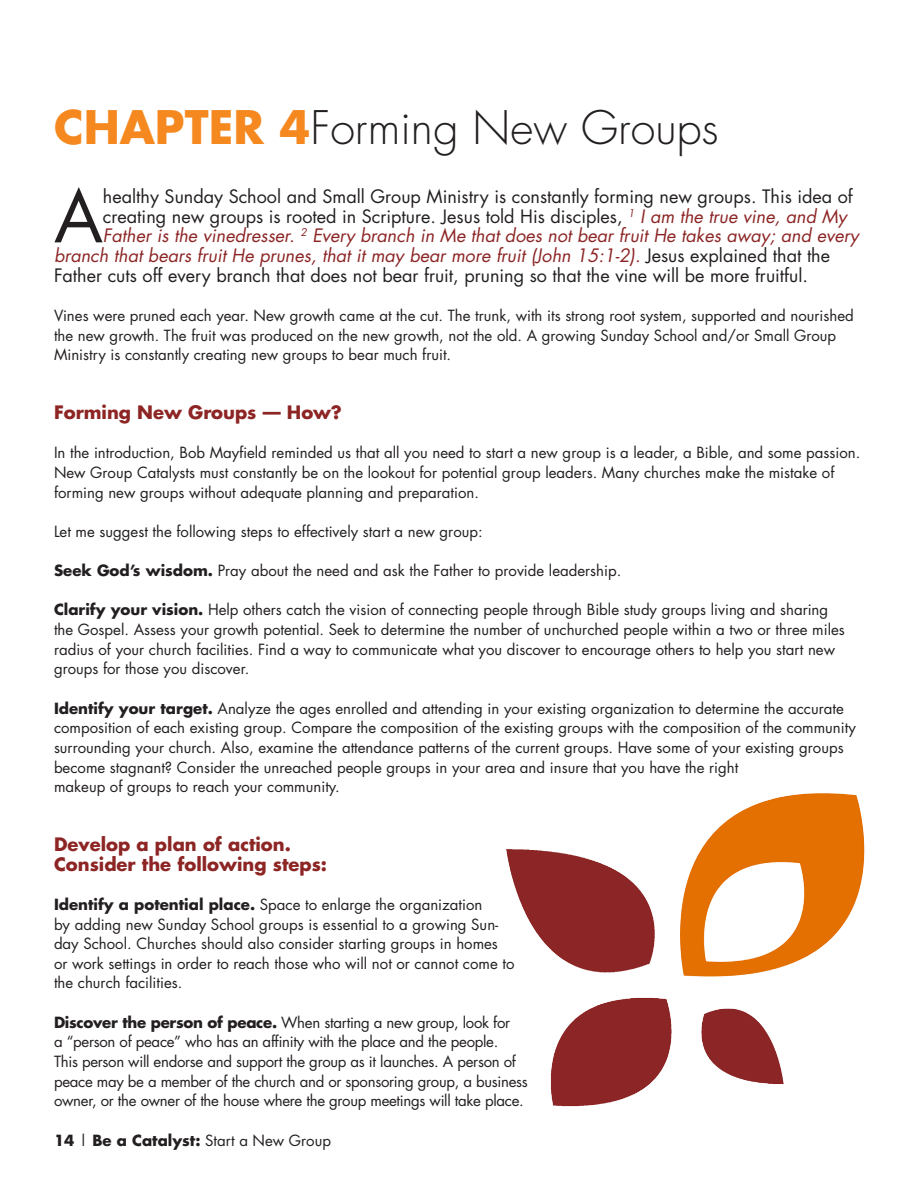
<style>
.page{position:relative;width:918px;height:1188px;background:#fff}
.page>*{position:absolute;margin:0;border:0;box-sizing:border-box;transform-origin:0 0}
.t1{font:70.05px "Futura";color:#231f20}
.t2{font:300 45px "Futura";color:#231f20}
.t3{font:18px "Futura";color:#231f20}
.t4{font:italic 18px "Futura";color:#8c2525}
.t5{font:700 18px/19.6px "Futura";color:#8c2524}
.t6{font:15px/19.6px "Futura";color:#231f20}
.t7{font:15px/19.6px "Futura";letter-spacing:-.02em;color:#231f20}
.s1{font-weight:700;color:#f5881f}
.s2{font-style:italic;color:#8c2525}
.s3{font-style:normal;color:#231f20}
.s4{font-weight:700}
</style>
<div class="page">
<img style="left:506px;top:793px;width:359px;height:314px">
<p class="t2" style="left:54px;top:99px;width:666px"><span class="s1">CHAPTER 4</span>Forming New Groups</p>
<p class="t1" style="left:54px;top:168px;width:50px">A</p>
<p class="t3" style="left:103px;top:184px;width:751px">healthy Sunday School and Small Group Ministry is constantly forming new groups. This idea of</p>
<p class="t3" style="left:103px;top:204px;width:745px">creating new groups is rooted in Scripture. Jesus told His disciples, <sup>1</sup> <span class="s2">I am the true vine, and My</span></p>
<p class="t4" style="left:103px;top:223px;width:757px">Father is the vinedresser. <sup>2</sup> Every branch in Me that does not bear fruit He takes away; and every</p>
<p class="t4" style="left:54px;top:243px;width:778px">branch that bears fruit He prunes, that it may bear more fruit (John 15:1-2). <span class="s3">Jesus explained that the</span></p>
<p class="t3" style="left:54px;top:263px;width:756px">Father cuts off every branch that does not bear fruit, pruning so that the vine will be more fruitful.</p>
<p class="t6" style="left:54px;top:305px;width:801px">Vines were pruned each year. New growth came at the cut. The trunk, with its strong root system, supported and nourished the new growth. The fruit was produced on the new growth, not the old. A growing Sunday School and/or Small Group<br>Ministry is constantly creating new groups to bear much fruit.</p>
<p class="t5" style="left:54px;top:402px;width:289px">Forming New Groups — How?</p>
<p class="t6" style="left:54px;top:443px;width:808px">In the introduction, Bob Mayfield reminded us that all you need to start a new group is a leader, a Bible, and some passion.<br>New Group Catalysts must constantly be on the lookout for potential group leaders. Many churches make the mistake of forming new groups without adequate planning and preparation.</p>
<p class="t6" style="left:54px;top:521px;width:430px">Let me suggest the following steps to effectively start a new group:</p>
<p class="t6" style="left:54px;top:561px;width:569px"><span class="s4">Seek God’s wisdom.</span> Pray about the need and ask the Father to provide leadership.</p>
<p class="t6" style="left:54px;top:600px;width:792px"><span class="s4">Clarify your vision.</span> Help others catch the vision of connecting people through Bible study groups living and sharing the Gospel. Assess your growth potential. Seek to determine the number of unchurched people within a two or three miles radius of your church facilities. Find a way to communicate what you discover to encourage others to help you start new groups for those you discover.</p>
<p class="t6" style="left:54px;top:698px;width:803px"><span class="s4">Identify your target.</span> Analyze the ages enrolled and attending in your existing organization to determine the accurate composition of each existing group. Compare the composition of the existing groups with the composition of the community surrounding your church. Also, examine the attendance patterns of the current groups. Have some of your existing groups become stagnant? Consider the unreached people groups in your area and insure that you have the right<br>makeup of groups to reach your community.</p>
<p class="t5" style="left:54px;top:834px;width:275px">Develop a plan of action.<br>Consider the following steps:</p>
<p class="t6" style="left:54px;top:894px;width:462px"><span class="s4">Identify a potential place.</span> Space to enlarge the organization<br>by adding new Sunday School groups is essential to a growing Sun&shy;day School. Churches should also consider starting groups in homes or work settings in order to reach those who will not or cannot come to the church facilities.</p>
<p class="t7" style="left:54px;top:1012px;width:475px"><span class="s4">Discover the person of peace.</span> When starting a new group, look for<br>a “person of peace” who has an affinity with the place and the people.<br>This person will endorse and support the group as it launches. A person of peace may be a member of the church and or sponsoring group, a business owner, or the owner of the house where the group meetings will take place.</p>
<p class="t6" style="left:54px;top:1130px;width:279px"><span class="s4">14</span> | <span class="s4">Be a Catalyst:</span> Start a New Group</p>
</div>
